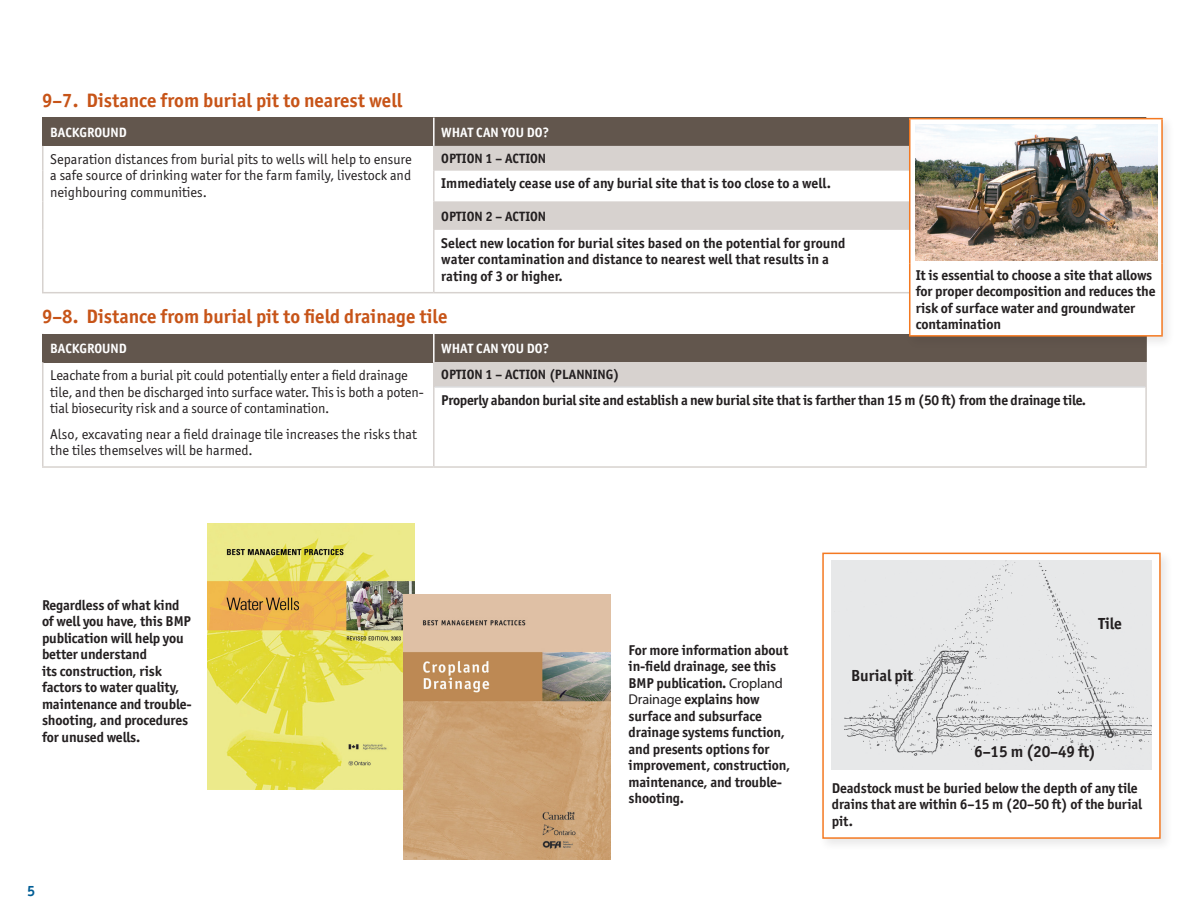
<style>
.page{position:relative;width:1188px;height:918px;background:#fff}
.page>*{position:absolute;margin:0;border:0;box-sizing:border-box;transform-origin:0 0}
.t1{font:700 19.5px "Officina Sans ITC Pro";color:#c75418}
.t2{font:700 16.05px "Officina Sans ITC Pro";letter-spacing:-.01em;color:#231f20}
.t3{font:700 15px "Officina Sans ITC Pro";color:#005d95}
.t4{font:700 14.25px/16.5px "Officina Sans ITC Pro";letter-spacing:-.01em;color:#231f20}
.t5{font:14.25px/16.5px "Officina Sans ITC Pro";letter-spacing:-.01em;color:#231f20}
.t6{font:700 13.5px "Officina Sans ITC Pro";color:#231f20}
.t7{font:700 13.5px "Officina Sans ITC Pro";color:#fff}
.s1{font-family:"Myriad Pro";font-weight:400}
</style>
<div class="page">
<div style="left:819px;top:549px;width:354px;height:302px;background:#f8f7f7"></div>
<div style="left:823px;top:553px;width:337px;height:285px;background:#fff"></div>
<div style="left:822px;top:553px;width:339px;height:286px;border:2px solid #f47921"></div>
<img style="left:832px;top:561px;width:319px;height:209px">
<div style="left:43px;top:118px;width:391px;height:28px;background:#62564d"></div>
<div style="left:434px;top:118px;width:712px;height:28px;background:#62564d"></div>
<svg style="left:435px;top:146px;width:471px;height:84px;fill:#d7d2cf"></svg>
<hr style="left:42px;top:118px;width:2px;height:28px;background:#62564d">
<hr style="left:42px;top:146px;width:2px;height:25px;background:#d7d2cf">
<hr style="left:433px;top:146px;width:2px;height:25px;background:#d7d2cf">
<hr style="left:42px;top:171px;width:2px;height:30px;background:#d7d2cf">
<hr style="left:433px;top:171px;width:2px;height:30px;background:#d7d2cf">
<hr style="left:42px;top:201px;width:2px;height:29px;background:#d7d2cf">
<hr style="left:433px;top:201px;width:2px;height:29px;background:#d7d2cf">
<hr style="left:42px;top:230px;width:2px;height:62px;background:#d7d2cf">
<hr style="left:42px;top:292px;width:392px;height:1px;background:#d7d2cf">
<hr style="left:433px;top:230px;width:2px;height:62px;background:#d7d2cf">
<hr style="left:434px;top:292px;width:713px;height:1px;background:#d7d2cf">
<hr style="left:433px;top:118px;width:2px;height:28px;background:#fff">
<div style="left:43px;top:334px;width:391px;height:28px;background:#62564d"></div>
<div style="left:434px;top:334px;width:712px;height:28px;background:#62564d"></div>
<div style="left:434px;top:362px;width:712px;height:25px;background:#d7d2cf"></div>
<hr style="left:1145px;top:334px;width:2px;height:28px;background:#62564d">
<hr style="left:1145px;top:362px;width:2px;height:25px;background:#d7d2cf">
<hr style="left:42px;top:334px;width:2px;height:28px;background:#62564d">
<hr style="left:435px;top:386px;width:710px;height:2px;background:#dcdddf">
<hr style="left:42px;top:362px;width:2px;height:25px;background:#d7d2cf">
<hr style="left:433px;top:362px;width:2px;height:25px;background:#d7d2cf">
<hr style="left:42px;top:387px;width:2px;height:79px;background:#d7d2cf">
<hr style="left:42px;top:466px;width:392px;height:2px;background:#d7d2cf">
<hr style="left:433px;top:387px;width:2px;height:79px;background:#d7d2cf">
<hr style="left:1145px;top:387px;width:2px;height:79px;background:#d7d2cf">
<hr style="left:434px;top:466px;width:713px;height:2px;background:#d7d2cf">
<hr style="left:433px;top:334px;width:2px;height:28px;background:#fff">
<div style="left:906px;top:114px;width:270px;height:235px;background:#231f20;opacity:.1"></div>
<div style="left:910px;top:119px;width:252px;height:144px;background:linear-gradient(to right,#fff,#fff)"></div>
<div style="left:910px;top:263px;width:252px;height:73px;background:#fff"></div>
<hr style="left:909px;top:118px;width:254px;height:1px;background:#f47921">
<hr style="left:909px;top:119px;width:1px;height:144px;background:#f47921">
<hr style="left:1161px;top:119px;width:2px;height:144px;background:#f47921">
<hr style="left:909px;top:263px;width:1px;height:72px;background:#f47921">
<hr style="left:1161px;top:263px;width:2px;height:72px;background:#f47921">
<hr style="left:909px;top:335px;width:254px;height:2px;background:#f47921">
<img style="left:916px;top:125px;width:241px;height:136px">
<img style="left:207px;top:524px;width:207px;height:266px">
<img style="left:403px;top:594px;width:208px;height:266px">
<h1 class="t1" style="left:42px;top:88px;width:362px">9–7. Distance from burial pit to nearest well</h1>
<p class="t7" style="left:50px;top:124px;width:78px">BACKGROUND</p>
<p class="t7" style="left:441px;top:124px;width:109px">WHAT CAN YOU DO?</p>
<p class="t5" style="left:50px;top:151px;width:363px;text-align:justify">Separation distances from burial pits to wells will help to ensure a safe source of drinking water for the farm family, livestock and neighbouring communities.</p>
<p class="t6" style="left:441px;top:150px;width:106px">OPTION 1 – ACTION</p>
<p class="t4" style="left:441px;top:175px;width:391px">Immediately cease use of any burial site that is too close to a well.</p>
<p class="t6" style="left:441px;top:208px;width:106px">OPTION 2 – ACTION</p>
<p class="t4" style="left:441px;top:234px;width:406px">Select new location for burial sites based on the potential for ground water contamination and distance to nearest well that results in a rating of 3 or higher.</p>
<h1 class="t1" style="left:42px;top:305px;width:407px">9–8. Distance from burial pit to field drainage tile</h1>
<p class="t7" style="left:50px;top:340px;width:78px">BACKGROUND</p>
<p class="t7" style="left:441px;top:340px;width:109px">WHAT CAN YOU DO?</p>
<p class="t5" style="left:50px;top:367px;width:375px">Leachate from a burial pit could potentially enter a field drainage tile, and then be discharged into surface water. This is both a poten&shy;tial biosecurity risk and a source of contamination.</p>
<p class="t5" style="left:50px;top:425px;width:368px">Also, excavating near a field drainage tile increases the risks that the tiles themselves will be harmed.</p>
<p class="t4" style="left:916px;top:266px;width:241px">It is essential to choose a site that allows for proper decomposition and reduces the risk of surface water and groundwater contamination</p>
<p class="t6" style="left:441px;top:367px;width:180px">OPTION 1 – ACTION (PLANNING)</p>
<p class="t4" style="left:441px;top:392px;width:646px">Properly abandon burial site and establish a new burial site that is farther than 15 m (50 ft) from the drainage tile.</p>
<p class="t4" style="left:42px;top:596px;width:151px">Regardless of what kind of well you have, this BMP publication will help you better understand<br>its construction, risk factors to water quality, maintenance and trouble&shy;shooting, and procedures for unused wells.</p>
<p class="t3" style="left:27px;top:882px;width:10px">5</p>
<p class="t4" style="left:629px;top:641px;width:163px">For more information about in-field drainage, see this<br>BMP publication. <span class="s1">Cropland<br>Drainage</span> explains how surface and subsurface drainage systems function, and presents options for improvement, construction, maintenance, and trouble&shy;shooting.</p>
<p class="t2" style="left:851px;top:666px;width:64px">Burial pit</p>
<p class="t2" style="left:1099px;top:614px;width:25px">Tile</p>
<p class="t2" style="left:974px;top:741px;width:123px">6–15 m (20–49 ft)</p>
<p class="t4" style="left:832px;top:780px;width:312px">Deadstock must be buried below the depth of any tile drains that are within 6–15 m (20–50 ft) of the burial pit.</p>
</div>
